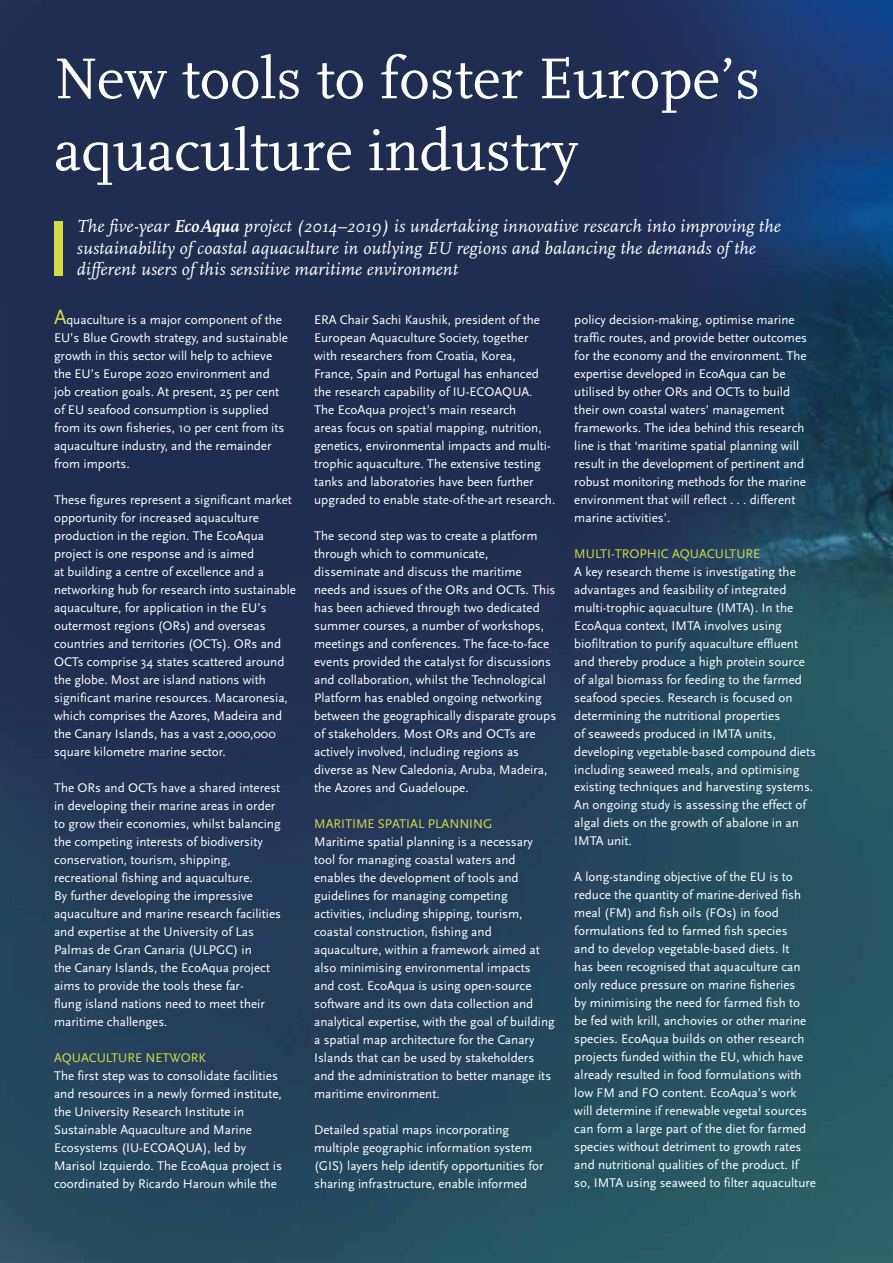
<style>
.page{position:relative;width:893px;height:1263px;background:#fff}
.page>*{position:absolute;margin:0;border:0;box-sizing:border-box;transform-origin:0 0}
.t1{font:60px/72px "Scala";color:#fff}
.t2{font:italic 18px/21.6px "Scala";letter-spacing:.01em;color:#fff}
.t3{font:13.2px/18px "Scala Sans";color:#fff}
.t4{font:13.2px "Scala Sans";color:#d5db48}
.s1{font-weight:700}
.s2{font-size:21px;color:#d5db48}
</style>
<div class="page">
<img style="left:0;top:0;width:893px;height:1263px">
<div style="left:54px;top:221px;width:9px;height:54px;background:#d5db48"></div>
<h1 class="t1" style="left:54px;top:44px;width:708px">New tools to foster Europe’s aquaculture industry</h1>
<p class="t2" style="left:77px;top:216px;width:705px">The five-year <span class="s1">EcoAqua</span> project (2014–2019) is undertaking innovative research into improving the sustainability of coastal aquaculture in outlying EU regions and balancing the demands of the different users of this sensitive maritime environment</p>
<p class="t3" style="left:54px;top:311px;width:236px"><span class="s2">A</span>quaculture is a major component of the EU’s Blue Growth strategy, and sustainable growth in this sector will help to achieve the EU’s Europe 2020 environment and job creation goals. At present, 25 per cent of EU seafood consumption is supplied from its own fisheries, 10 per cent from its aquaculture industry, and the remainder from imports.</p>
<p class="t3" style="left:54px;top:491px;width:244px">These figures represent a significant market opportunity for increased aquaculture production in the region. The EcoAqua project is one response and is aimed<br>at building a centre of excellence and a networking hub for research into sustainable aquaculture, for application in the EU’s outermost regions (ORs) and overseas countries and territories (OCTs). ORs and OCTs comprise 34 states scattered around the globe. Most are island nations with significant marine resources. Macaronesia, which comprises the Azores, Madeira and the Canary Islands, has a vast 2,000,000 square kilometre marine sector.</p>
<p class="t3" style="left:54px;top:779px;width:229px">The ORs and OCTs have a shared interest in developing their marine areas in order to grow their economies, whilst balancing the competing interests of biodiversity conservation, tourism, shipping, recreational fishing and aquaculture.<br>By further developing the impressive aquaculture and marine research facilities and expertise at the University of Las Palmas de Gran Canaria (ULPGC) in<br>the Canary Islands, the EcoAqua project aims to provide the tools these far-<br>flung island nations need to meet their maritime challenges.</p>
<p class="t4" style="left:54px;top:1050px;width:154px">AQUACULTURE NETWORK</p>
<p class="t3" style="left:54px;top:1067px;width:229px">The first step was to consolidate facilities and resources in a newly formed institute, the University Research Institute in Sustainable Aquaculture and Marine Ecosystems (IU-ECOAQUA), led by Marisol Izquierdo. The EcoAqua project is coordinated by Ricardo Haroun while the</p>
<p class="t3" style="left:574px;top:310px;width:234px">policy decision-making, optimise marine traffic routes, and provide better outcomes for the economy and the environment. The expertise developed in EcoAqua can be utilised by other ORs and OCTs to build their own coastal waters’ management frameworks. The idea behind this research line is that ‘maritime spatial planning will result in the development of pertinent and robust monitoring methods for the marine environment that will reflect . . . different marine activities’.</p>
<p class="t4" style="left:574px;top:546px;width:187px">MULTI-TROPHIC AQUACULTURE</p>
<p class="t3" style="left:574px;top:562px;width:243px">A key research theme is investigating the advantages and feasibility of integrated multi-trophic aquaculture (IMTA). In the EcoAqua context, IMTA involves using biofiltration to purify aquaculture effluent and thereby produce a high protein source of algal biomass for feeding to the farmed seafood species. Research is focused on determining the nutritional properties<br>of seaweeds produced in IMTA units, developing vegetable-based compound diets including seaweed meals, and optimising existing techniques and harvesting systems.<br>An ongoing study is assessing the effect of algal diets on the growth of abalone in an IMTA unit.</p>
<p class="t3" style="left:574px;top:868px;width:243px">A long-standing objective of the EU is to reduce the quantity of marine-derived fish meal (FM) and fish oils (FOs) in food formulations fed to farmed fish species<br>and to develop vegetable-based diets. It<br>has been recognised that aquaculture can only reduce pressure on marine fisheries<br>by minimising the need for farmed fish to be fed with krill, anchovies or other marine species. EcoAqua builds on other research projects funded within the EU, which have already resulted in food formulations with low FM and FO content. EcoAqua’s work will determine if renewable vegetal sources can form a large part of the diet for farmed species without detriment to growth rates and nutritional qualities of the product. If so, IMTA using seaweed to filter aquaculture</p>
<p class="t3" style="left:314px;top:311px;width:243px">ERA Chair Sachi Kaushik, president of the European Aquaculture Society, together<br>with researchers from Croatia, Korea, France, Spain and Portugal has enhanced the research capability of IU-ECOAQUA.<br>The EcoAqua project’s main research<br>areas focus on spatial mapping, nutrition, genetics, environmental impacts and multi&shy;trophic aquaculture. The extensive testing tanks and laboratories have been further upgraded to enable state-of-the-art research.</p>
<p class="t3" style="left:314px;top:527px;width:244px">The second step was to create a platform through which to communicate, disseminate and discuss the maritime needs and issues of the ORs and OCTs. This has been achieved through two dedicated summer courses, a number of workshops, meetings and conferences. The face-to-face events provided the catalyst for discussions and collaboration, whilst the Technological Platform has enabled ongoing networking between the geographically disparate groups of stakeholders. Most ORs and OCTs are actively involved, including regions as diverse as New Caledonia, Aruba, Madeira, the Azores and Guadeloupe.</p>
<p class="t4" style="left:314px;top:816px;width:180px">MARITIME SPATIAL PLANNING</p>
<p class="t3" style="left:314px;top:833px;width:242px">Maritime spatial planning is a necessary tool for managing coastal waters and enables the development of tools and guidelines for managing competing activities, including shipping, tourism, coastal construction, fishing and aquaculture, within a framework aimed at also minimising environmental impacts<br>and cost. EcoAqua is using open-source software and its own data collection and analytical expertise, with the goal of building a spatial map architecture for the Canary Islands that can be used by stakeholders and the administration to better manage its maritime environment.</p>
<p class="t3" style="left:314px;top:1121px;width:231px">Detailed spatial maps incorporating multiple geographic information system (GIS) layers help identify opportunities for sharing infrastructure, enable informed</p>
</div>
